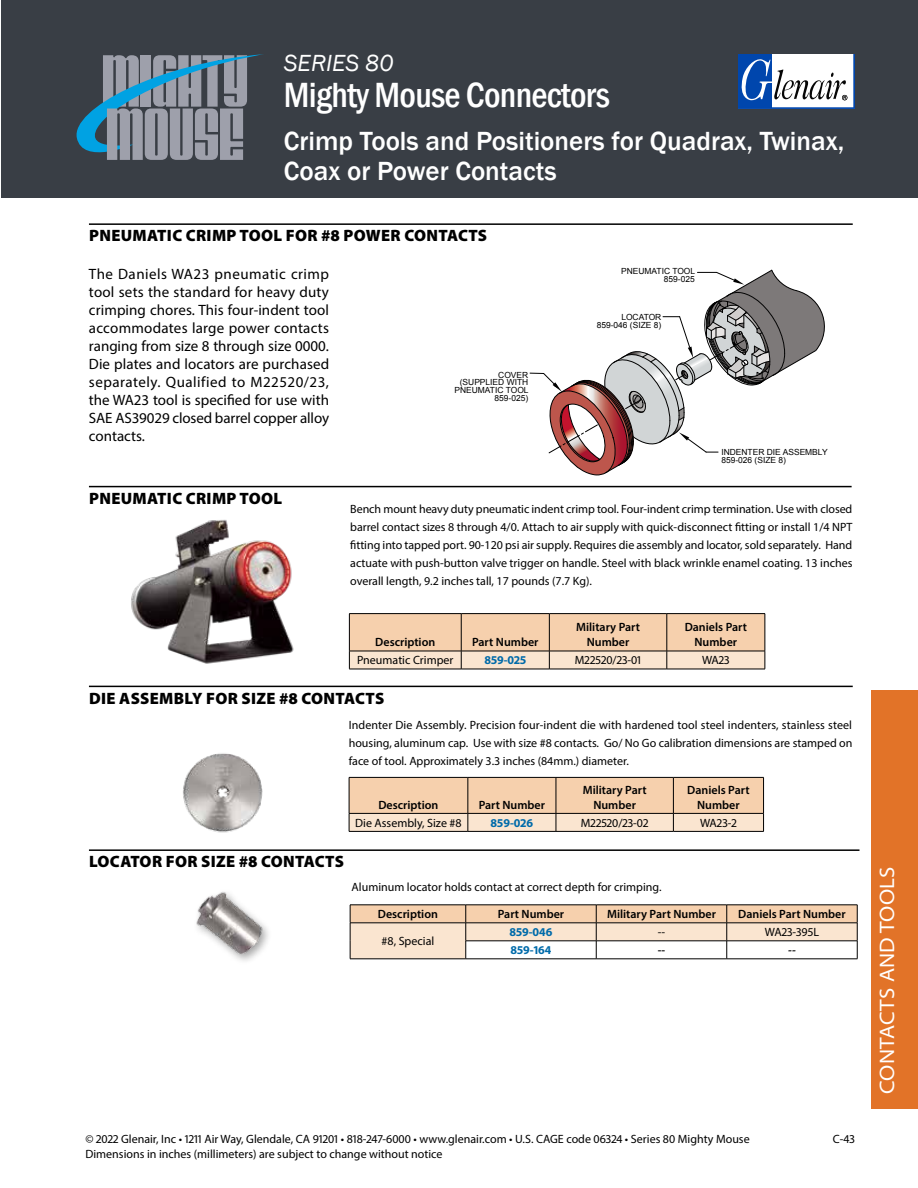
<style>
.page{position:relative;width:918px;height:1188px;background:#fff}
.page>*{position:absolute;margin:0;border:0;box-sizing:border-box;transform-origin:0 0}
.t1{font:500 condensed 36px "Franklin Gothic";letter-spacing:-.02em;color:#fff}
.t2{font:500 27px/30px "Franklin Gothic";color:#fff}
.t3{font:italic 24px "Franklin Gothic";color:#fff}
.t4{font:semi-expanded 21px "Myriad Pro";letter-spacing:.01em;color:#fff}
.t5{font:900 16.5px "Myriad Pro";letter-spacing:.02em;color:#000}
.t6{font:15px/18px "Myriad Pro";letter-spacing:-.005em;color:#000;text-align:justify}
.t7{font:12px/18px "Myriad Pro";color:#000;text-align:justify}
.t8{font:600 12px/15px "Myriad Pro";color:#000;text-align:center}
.t9{font:700 12px "Myriad Pro";color:#006baa}
.t10{font:italic 600 12px "Myriad Pro";color:#000}
.t11{font:8.4px/7.9px "Arial";color:#000;text-align:right}
</style>
<div class="page">
<div style="left:2px;top:0;width:916px;height:198px;background:#393e45"></div>
<svg style="left:738px;top:54px;width:117px;height:55px;background:#a3b7d4"></svg>
<div style="left:872px;top:690px;width:46px;height:418px;background:#e27328"></div>
<svg style="left:77px;top:54px;width:186px;height:106px"></svg>
<hr style="left:89px;top:486px;width:763px;height:1px;background:#000">
<hr style="left:89px;top:686px;width:764px;height:1px;background:#000">
<hr style="left:89px;top:849px;width:770px;height:2px;background:#000">
<hr style="left:89px;top:223px;width:764px;height:2px;background:#000">
<hr style="left:349px;top:613px;width:112px;height:1px;background:#000">
<hr style="left:461px;top:613px;width:88px;height:1px;background:#000">
<hr style="left:549px;top:613px;width:118px;height:1px;background:#000">
<hr style="left:667px;top:613px;width:98px;height:1px;background:#000">
<svg style="left:349px;top:614px;width:417px;height:55px;background:#edcdb0"></svg>
<hr style="left:349px;top:669px;width:112px;height:1px;background:#000">
<hr style="left:461px;top:669px;width:88px;height:1px;background:#000">
<hr style="left:549px;top:669px;width:118px;height:1px;background:#000">
<hr style="left:667px;top:669px;width:98px;height:1px;background:#000">
<svg style="left:350px;top:905px;width:508px;height:54px"></svg>
<hr style="left:350px;top:959px;width:116px;height:1px;background:#000">
<hr style="left:466px;top:959px;width:130px;height:1px;background:#000">
<hr style="left:596px;top:959px;width:131px;height:1px;background:#000">
<hr style="left:727px;top:959px;width:130px;height:1px;background:#000">
<svg style="left:349px;top:777px;width:415px;height:54px;background:#eccdb0"></svg>
<hr style="left:349px;top:831px;width:119px;height:1px;background:#000">
<hr style="left:468px;top:831px;width:88px;height:1px;background:#000">
<hr style="left:556px;top:831px;width:117px;height:1px;background:#000">
<hr style="left:673px;top:831px;width:91px;height:1px;background:#000">
<img style="left:183px;top:753px;width:80px;height:80px">
<img style="left:196px;top:891px;width:73px;height:70px">
<svg style="left:529px;top:269px;width:296px;height:207px"></svg>
<img style="left:131px;top:519px;width:163px;height:145px">
<h3 class="t3" style="left:284px;top:48px;width:111px">SERIES 80</h3>
<h1 class="t1" style="left:284px;top:71px;width:328px">Mighty Mouse Connectors</h1>
<h2 class="t2" style="left:284px;top:127px;width:562px">Crimp Tools and Positioners for Quadrax, Twinax,<br>Coax or Power Contacts</h2>
<h3 class="t5" style="left:89px;top:225px;width:400px">PNEUMATIC CRIMP TOOL FOR #8 POWER CONTACTS</h3>
<p class="t6" style="left:89px;top:265px;width:242px">The Daniels WA23 pneumatic crimp tool sets the standard for heavy duty crimping chores. This four-indent tool accommodates large power contacts ranging from size 8 through size 0000.<br>Die plates and locators are purchased separately. Qualified to M22520/23, the WA23 tool is specified for use with SAE AS39029 closed barrel copper alloy contacts.</p>
<p class="t11" style="left:454px;top:371px;width:76px">COVER (SUPPLIED WITH<br>PNEUMATIC TOOL<br>859-025)</p>
<p class="t11" style="left:621px;top:268px;width:76px">PNEUMATIC TOOL<br>859-025</p>
<p class="t11" style="left:597px;top:313px;width:66px">LOCATOR<br>859-046 (SIZE 8)</p>
<p class="t11" style="left:721px;top:448px;width:108px;text-align:left">INDENTER DIE ASSEMBLY<br>859-026 (SIZE 8)</p>
<h3 class="t5" style="left:89px;top:487px;width:195px">PNEUMATIC CRIMP TOOL</h3>
<p class="t7" style="left:350px;top:500px;width:504px">Bench mount heavy duty pneumatic indent crimp tool. Four-indent crimp termination. Use with closed barrel contact sizes 8 through 4/0. Attach to air supply with quick-disconnect fitting or install 1/4 NPT fitting into tapped port. 90-120 psi air supply. Requires die assembly and locator, sold separately. Hand actuate with push-button valve trigger on handle. Steel with black wrinkle enamel coating. 13 inches overall length, 9.2 inches tall, 17 pounds (7.7 Kg).</p>
<p class="t8" style="left:375px;top:635px;width:62px">Description</p>
<p class="t8" style="left:472px;top:635px;width:68px">Part Number</p>
<p class="t8" style="left:576px;top:620px;width:65px">Military Part<br>Number</p>
<p class="t8" style="left:685px;top:620px;width:64px">Daniels Part<br>Number</p>
<p class="t7" style="left:357px;top:651px;width:98px">Pneumatic Crimper</p>
<p class="t9" style="left:484px;top:653px;width:43px">859-025</p>
<p class="t7" style="left:575px;top:651px;width:68px">M22520/23-01</p>
<p class="t7" style="left:702px;top:651px;width:27px">WA23</p>
<h3 class="t5" style="left:89px;top:687px;width:297px">DIE ASSEMBLY FOR SIZE #8 CONTACTS</h3>
<p class="t7" style="left:349px;top:716px;width:505px">Indenter Die Assembly. Precision four-indent die with hardened tool steel indenters, stainless steel housing, aluminum cap. Use with size #8 contacts. Go/ No Go calibration dimensions are stamped on face of tool. Approximately 3.3 inches (84mm.) diameter.</p>
<p class="t8" style="left:378px;top:797px;width:62px">Description</p>
<p class="t8" style="left:479px;top:797px;width:68px">Part Number</p>
<p class="t8" style="left:583px;top:782px;width:65px">Military Part<br>Number</p>
<p class="t8" style="left:687px;top:782px;width:64px">Daniels Part<br>Number</p>
<p class="t7" style="left:355px;top:814px;width:108px">Die Assembly, Size #8</p>
<p class="t9" style="left:491px;top:815px;width:44px">859-026</p>
<p class="t7" style="left:581px;top:814px;width:69px">M22520/23-02</p>
<p class="t7" style="left:700px;top:814px;width:38px">WA23-2</p>
<h3 class="t5" style="left:89px;top:851px;width:256px">LOCATOR FOR SIZE #8 CONTACTS</h3>
<p class="t7" style="left:352px;top:878px;width:311px">Aluminum locator holds contact at correct depth for crimping.</p>
<p class="t8" style="left:378px;top:906px;width:62px">Description</p>
<p class="t8" style="left:498px;top:906px;width:68px">Part Number</p>
<p class="t8" style="left:607px;top:906px;width:110px">Military Part Number</p>
<p class="t8" style="left:738px;top:906px;width:109px">Daniels Part Number</p>
<p class="t7" style="left:382px;top:932px;width:54px">#8, Special</p>
<p class="t9" style="left:509px;top:924px;width:45px">859-046</p>
<p class="t7" style="left:658px;top:923px;width:9px">--</p>
<p class="t7" style="left:765px;top:923px;width:56px">WA23-395L</p>
<p class="t9" style="left:510px;top:942px;width:43px">859-164</p>
<p class="t8" style="left:658px;top:942px;width:9px">--</p>
<p class="t10" style="left:788px;top:943px;width:9px">--</p>
<p class="t7" style="left:86px;top:1130px;width:666px">© 2022 Glenair, Inc • 1211 Air Way, Glendale, CA 91201 • 818-247-6000 • www.glenair.com • U.S. CAGE code 06324 • Series 80 Mighty Mouse</p>
<p class="t7" style="left:833px;top:1130px;width:22px">C-43</p>
<p class="t7" style="left:86px;top:1145px;width:359px">Dimensions in inches (millimeters) are subject to change without notice</p>
<h3 class="t4" style="left:874px;top:1094px;width:229px;rotate:-90deg">CONTACTS AND TOOLS</h3>
</div>
